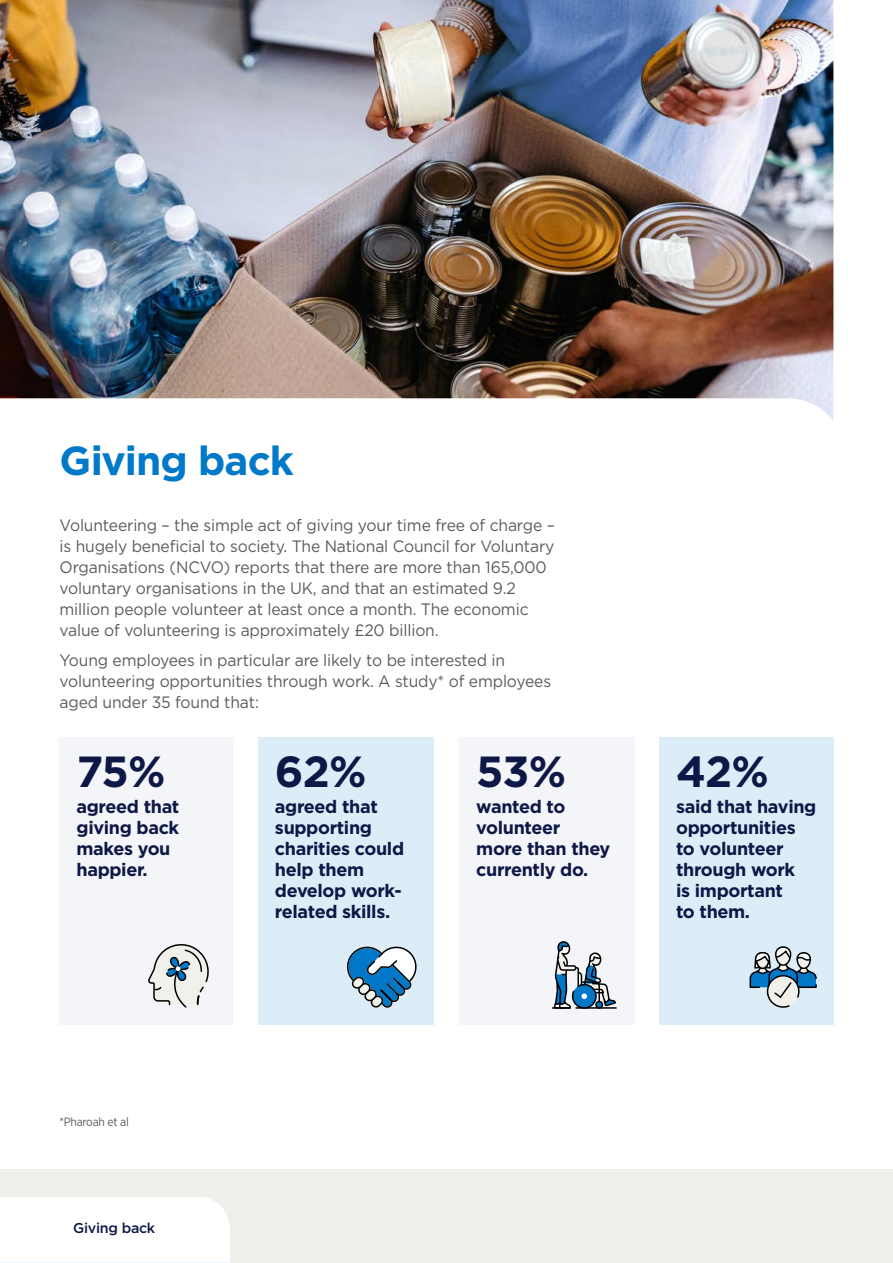
<style>
.page{position:relative;width:893px;height:1263px;background:#fff}
.page>*{position:absolute;margin:0;border:0;box-sizing:border-box;transform-origin:0 0}
.t1{font:700 43.5px "Gotham";color:#0d1846}
.t2{font:700 40.5px "Gotham";letter-spacing:-.025em;color:#0079c8}
.t3{font:700 18px/21px "Gotham";letter-spacing:-.02em;color:#0d1846}
.t4{font:16.5px/21px "Gotham";letter-spacing:-.01em;color:#5c5c5c;scale:.95 1}
.t5{font:500 14.25px "Gotham";letter-spacing:-.02em;color:#0d1846}
.t6{font:12px "Gotham Narrow";letter-spacing:-.02em;color:#5c5c5c}
</style>
<div class="page">
<div style="left:0;top:1169px;width:893px;height:94px;background:#f1efeb"></div>
<div style="left:659px;top:738px;width:174px;height:287px;background:#ddedf8"></div>
<div style="left:258px;top:738px;width:176px;height:287px;background:#ddedf8"></div>
<div style="left:459px;top:738px;width:176px;height:287px;background:#f3f5f8"></div>
<div style="left:60px;top:738px;width:174px;height:287px;background:#f3f5f8"></div>
<img style="left:0;top:0;width:833px;height:421px">
<svg style="left:148px;top:944px;width:61px;height:64px"></svg>
<svg style="left:347px;top:946px;width:70px;height:62px"></svg>
<svg style="left:552px;top:941px;width:65px;height:68px"></svg>
<div style="left:775px;top:946px;width:16px;height:20px;border:2px solid #000;border-radius:7px"></div>
<svg style="left:749px;top:947px;width:68px;height:61px"></svg>
<div style="left:0;top:1197px;width:230px;height:66px;background:#fff"></div>
<h1 class="t2" style="left:60px;top:437px;width:236px">Giving back</h1>
<p class="t4" style="left:60px;top:514px;width:523px">Volunteering – the simple act of giving your time free of charge – is hugely benefcial to society. The National Council for Voluntary Organisations (NCVO) reports that there are more than 165,000 voluntary organisations in the UK, and that an estimated 9.2 million people volunteer at least once a month. The economic value of volunteering is approximately £20 billion.</p>
<p class="t4" style="left:60px;top:649px;width:519px">Young employees in particular are likely to be interested in volunteering opportunities through work. A study* of employees aged under 35 found that:</p>
<p class="t1" style="left:77px;top:746px;width:90px">75%</p>
<p class="t3" style="left:77px;top:796px;width:104px">agreed that giving back makes you happier.</p>
<p class="t1" style="left:275px;top:746px;width:93px">62%</p>
<p class="t3" style="left:275px;top:796px;width:131px">agreed that supporting charities could help them develop work&shy;related skills.</p>
<p class="t1" style="left:476px;top:746px;width:91px">53%</p>
<p class="t3" style="left:476px;top:796px;width:136px">wanted to volunteer more than they currently do.</p>
<p class="t1" style="left:676px;top:746px;width:94px">42%</p>
<p class="t3" style="left:676px;top:796px;width:142px">said that having opportunities to volunteer through work<br>is important<br>to them.</p>
<p class="t6" style="left:60px;top:1114px;width:71px">*Pharoah et al</p>
<p class="t5" style="left:73px;top:1220px;width:83px">Giving back</p>
</div>
